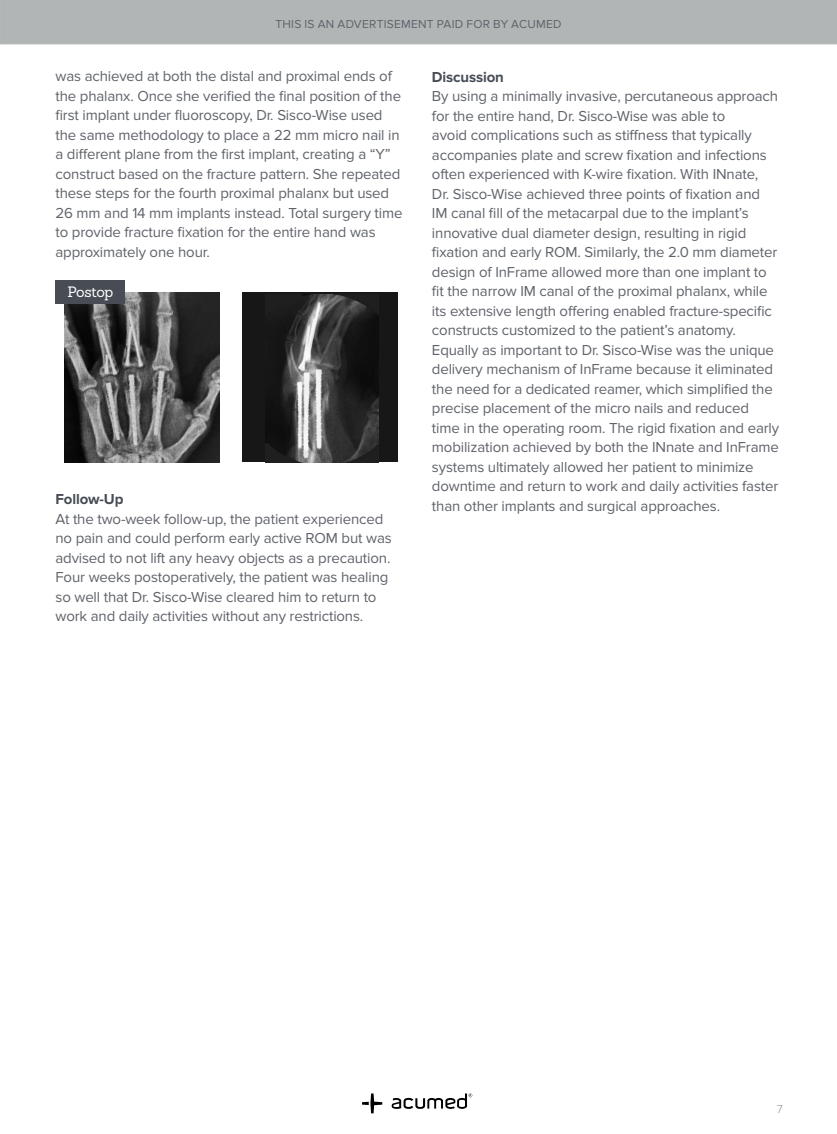
<style>
.page{position:relative;width:837px;height:1134px;background:#fff}
.page>*{position:absolute;margin:0;border:0;box-sizing:border-box;transform-origin:0 0}
.t1{font:15px/19.5px "Proxima Nova";letter-spacing:-.01em;color:#5f636a}
.t2{font:700 15px "Proxima Nova";letter-spacing:-.01em;color:#474c55}
.t3{font:14.7px "Sanchez Slab";letter-spacing:-.02em;color:#fff}
.t4{font:12px "Proxima Nova";letter-spacing:.02em;color:#5f636a}
.t5{font:300 12px "Proxima Nova";color:#8e9297}
</style>
<div class="page">
<div style="left:0;top:0;width:837px;height:44px;background:#b2b5b6"></div>
<svg style="left:362px;top:1093px;width:20px;height:20px"></svg>
<svg style="left:392px;top:1093px;width:80px;height:16px"></svg>
<img style="left:64px;top:292px;width:156px;height:170px">
<div style="left:56px;top:281px;width:69px;height:23px;background:#474c55"></div>
<div style="left:242px;top:292px;width:156px;height:170px;background:#171717"></div>
<img style="left:282px;top:294px;width:96px;height:168px">
<p class="t4" style="left:275px;top:17px;width:288px">THIS IS AN ADVERTISEMENT PAID FOR BY ACUMED</p>
<p class="t1" style="left:56px;top:67px;width:349px">was achieved at both the distal and proximal ends of the phalanx. Once she verified the final position of the first implant under fluoroscopy, Dr. Sisco-Wise used the same methodology to place a 22 mm micro nail in a different plane from the first implant, creating a “Y” construct based on the fracture pattern. She repeated these steps for the fourth proximal phalanx but used 26 mm and 14 mm implants instead. Total surgery time to provide fracture fixation for the entire hand was approximately one hour.</p>
<p class="t3" style="left:67px;top:283px;width:48px">Postop</p>
<p class="t2" style="left:56px;top:490px;width:69px">Follow-Up</p>
<p class="t1" style="left:56px;top:509px;width:338px">At the two-week follow-up, the patient experienced no pain and could perform early active ROM but was advised to not lift any heavy objects as a precaution.<br>Four weeks postoperatively, the patient was healing so well that Dr. Sisco-Wise cleared him to return to work and daily activities without any restrictions.</p>
<p class="t2" style="left:432px;top:68px;width:73px">Discussion</p>
<p class="t1" style="left:432px;top:87px;width:349px">By using a minimally invasive, percutaneous approach for the entire hand, Dr. Sisco-Wise was able to<br>avoid complications such as stiffness that typically accompanies plate and screw fixation and infections often experienced with K-wire fixation. With INnate, Dr. Sisco-Wise achieved three points of fixation and IM canal fill of the metacarpal due to the implant’s innovative dual diameter design, resulting in rigid fixation and early ROM. Similarly, the 2.0 mm diameter design of InFrame allowed more than one implant to fit the narrow IM canal of the proximal phalanx, while its extensive length offering enabled fracture-specific constructs customized to the patient’s anatomy.<br>Equally as important to Dr. Sisco-Wise was the unique delivery mechanism of InFrame because it eliminated the need for a dedicated reamer, which simplified the precise placement of the micro nails and reduced time in the operating room. The rigid fixation and early mobilization achieved by both the INnate and InFrame systems ultimately allowed her patient to minimize downtime and return to work and daily activities faster than other implants and surgical approaches.</p>
<p class="t5" style="left:777px;top:1101px;width:8px">7</p>
</div>
